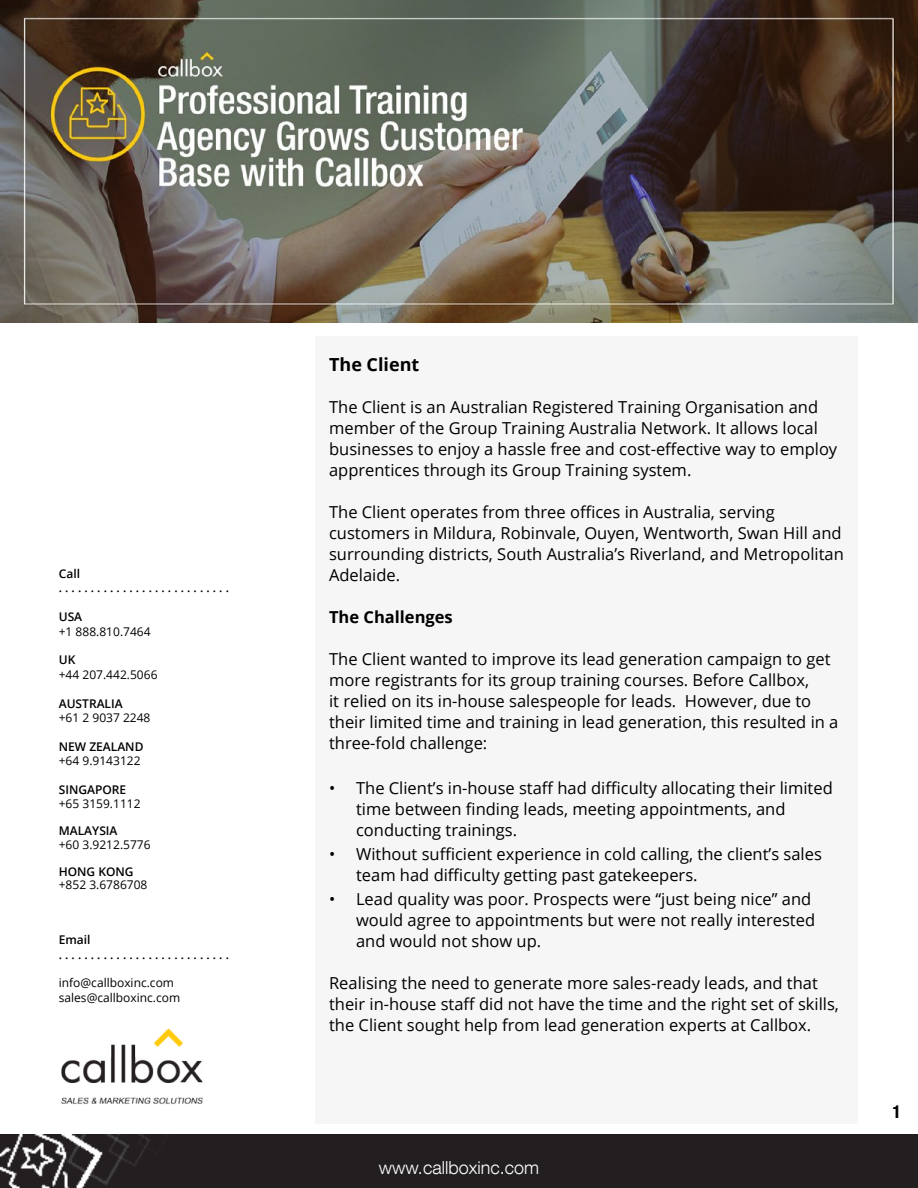
<style>
.page{position:relative;width:918px;height:1188px;background:#fff}
.page>*{position:absolute;margin:0;border:0;box-sizing:border-box;transform-origin:0 0}
.t1{font:300 18px "Helvetica Neue LT Com";color:#fff}
.t2{font:700 18px "Open Sans";color:#000}
.t3{font:700 condensed 18px "Helvetica Neue LT Com";color:#000}
.t4{font:16.5px/21px "Open Sans";color:#000}
.t5{font:700 16.5px "Open Sans";color:#000}
.t6{font:12px/14.4px "Open Sans";color:#000}
.t7{font:600 12px/14.4px "Open Sans";color:#000}
</style>
<div class="page">
<div style="left:315px;top:337px;width:542px;height:787px;background:#f6f6f6"></div>
<div style="left:0;top:1135px;width:918px;height:53px;background:#231f20"></div>
<img style="left:61px;top:1028px;width:142px;height:76px">
<img style="left:0;top:0;width:918px;height:323px">
<p class="t7" style="left:59px;top:566px;width:172px">Call<br>. . . . . . . . . . . . . . . . . . . . . . . . . . .</p>
<p class="t7" style="left:59px;top:609px;width:25px">USA</p>
<p class="t6" style="left:59px;top:624px;width:93px">+1 888.810.7464</p>
<p class="t7" style="left:59px;top:653px;width:18px">UK</p>
<p class="t6" style="left:59px;top:667px;width:100px">+44 207.442.5066</p>
<p class="t7" style="left:59px;top:696px;width:65px">AUSTRALIA</p>
<p class="t6" style="left:59px;top:710px;width:93px">+61 2 9037 2248</p>
<p class="t7" style="left:59px;top:739px;width:86px">NEW ZEALAND</p>
<p class="t6" style="left:59px;top:753px;width:83px">+64 9.9143122</p>
<p class="t7" style="left:59px;top:782px;width:69px">SINGAPORE</p>
<p class="t6" style="left:59px;top:797px;width:83px">+65 3159.1112</p>
<p class="t7" style="left:59px;top:824px;width:60px">MALAYSIA</p>
<p class="t6" style="left:59px;top:837px;width:93px">+60 3.9212.5776</p>
<p class="t7" style="left:59px;top:864px;width:76px">HONG KONG</p>
<p class="t6" style="left:59px;top:878px;width:90px">+852 3.6786708</p>
<p class="t7" style="left:59px;top:932px;width:172px">Email<br>. . . . . . . . . . . . . . . . . . . . . . . . . . .</p>
<p class="t6" style="left:59px;top:976px;width:123px">info@callboxinc.com sales@callboxinc.com</p>
<p class="t2" style="left:329px;top:352px;width:92px">The Client</p>
<p class="t4" style="left:329px;top:396px;width:510px">The Client is an Australian Registered Training Organisation and member of the Group Training Australia Network. It allows local businesses to enjoy a hassle free and cost-effective way to employ apprentices through its Group Training system.</p>
<p class="t4" style="left:329px;top:501px;width:516px">The Client operates from three offices in Australia, serving customers in Mildura, Robinvale, Ouyen, Wentworth, Swan Hill and surrounding districts, South Australia’s Riverland, and Metropolitan Adelaide.</p>
<p class="t5" style="left:329px;top:605px;width:125px">The Challenges</p>
<p class="t4" style="left:329px;top:648px;width:511px">The Client wanted to improve its lead generation campaign to get more registrants for its group training courses. Before Callbox,<br>it relied on its in-house salespeople for leads. However, due to their limited time and training in lead generation, this resulted in a three-fold challenge:</p>
<p class="t4" style="left:356px;top:777px;width:478px;text-indent:-27px">• The Client’s in-house staff had difficulty allocating their limited time between finding leads, meeting appointments, and conducting trainings.</p>
<p class="t4" style="left:356px;top:843px;width:467px;text-indent:-27px">• Without sufficient experience in cold calling, the client’s sales team had difficulty getting past gatekeepers.</p>
<p class="t4" style="left:356px;top:888px;width:461px;text-indent:-27px">• Lead quality was poor. Prospects were “just being nice” and would agree to appointments but were not really interested and would not show up.</p>
<p class="t4" style="left:329px;top:972px;width:511px">Realising the need to generate more sales-ready leads, and that their in-house staff did not have the time and the right set of skills, the Client sought help from lead generation experts at Callbox.</p>
<p class="t1" style="left:379px;top:1156px;width:162px">www.callboxinc.com</p>
<p class="t3" style="left:892px;top:1101px;width:10px">1</p>
</div>
